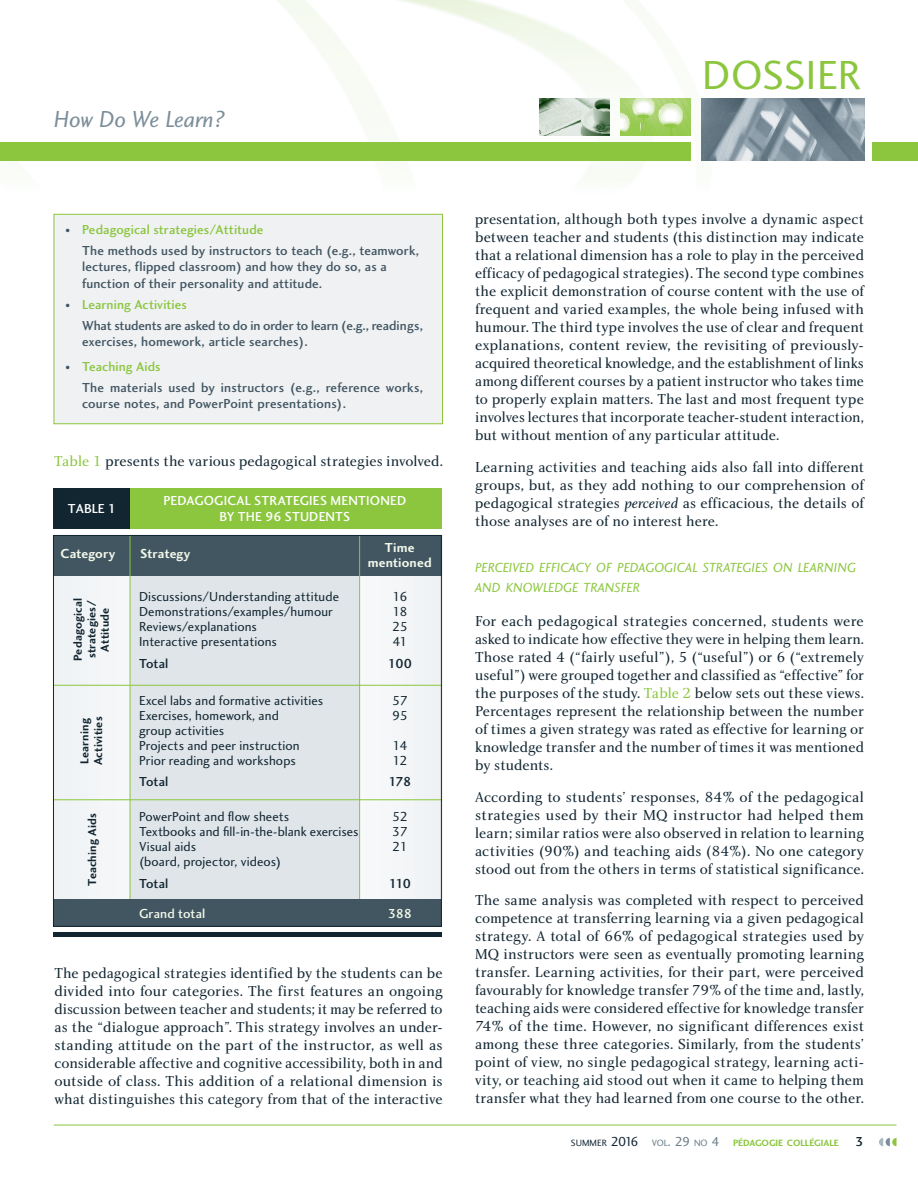
<style>
.page{position:relative;width:918px;height:1185px;background:#fff}
.page>*{position:absolute;margin:0;border:0;box-sizing:border-box;transform-origin:0 0}
.t1{font:42px "Charlotte Sans Book Plain";letter-spacing:.005em;color:#8bc63e}
.t2{font:24px "Charlotte Sans Book Italic Plain";letter-spacing:-.01em;color:#7c8e9a}
.Article__OK{font:15px/18px "Charlotte Book Plain";color:#122632;text-align:justify}
.t3{font:13.65px/19.5px "Charlotte Sans Book Italic Plain";letter-spacing:-.01em;color:#8bc63e}
.t4{font:13.5px "Charlotte Sans Book Plain";letter-spacing:.005em;color:#122632}
.E-_texte_des_notes_e{font:13.5px/16.5px "Charlotte Sans Medium Plain";letter-spacing:.01em;color:#425662}
.t5{font:13.5px "Charlotte Sans Medium Plain";letter-spacing:.01em;color:#8bc63e}
.Article__OK-2{font:13.5px/16.5px "Charlotte Sans Medium Plain";letter-spacing:.01em;color:#fff;text-align:center}
.t6{font:13.5px/15px "Charlotte Sans Bold Plain";letter-spacing:.01em;color:#f1f7e8;text-align:center}
.t7{font:13.5px "Charlotte Sans Medium Plain";color:#122632}
.t8{font:13.5px "Charlotte Sans Medium Plain";letter-spacing:.01em;color:#f1f7e8}
.t9{font:12px/13.5px "Charlotte Sans Bold Plain";letter-spacing:.015em;color:#122632;text-align:center}
.t10{font:9.45px "Charlotte Sans Bold Plain";color:#8bc63e}
.s1{font-size:10.5px;color:#425662}
.s2{color:#8bc63e}
.s3{font-family:"Charlotte Book Italic Plain"}
.s4{font-family:"Charlotte Sans Book Plain";color:#122632}
.s5{font-family:"Charlotte Sans Book Plain";font-size:13.5px;color:#122632}
.s6{font-family:"Charlotte Sans Book Plain";color:#687c88}
.s7{font-family:"Charlotte Sans Book Plain";font-size:13.5px;color:#687c88}
.s8{font-family:"Charlotte Sans Medium Plain";font-size:13.5px;color:#122632}
</style>
<div class="page">
<img style="left:0;top:0;width:918px;height:180px">
<img style="left:702px;top:99px;width:162px;height:61px">
<img style="left:620px;top:99px;width:70px;height:36px">
<img style="left:540px;top:99px;width:70px;height:36px">
<svg style="left:879px;top:1138px;width:17px;height:8px"></svg>
<hr style="left:54px;top:1124px;width:842px;height:1px;background:#8bc63e">
<div style="left:872px;top:142px;width:46px;height:18px;background:#8bc63e"></div>
<div style="left:0;top:142px;width:691px;height:18px;background:#8bc63e"></div>
<div style="left:54px;top:214px;width:389px;height:210px;background:#eff1f3;border:1px solid #8bc63e"></div>
<div style="left:53px;top:535px;width:389px;height:365px;background:#f3f5f7"></div>
<div style="left:130px;top:535px;width:230px;height:365px;background:#dfe5e9"></div>
<div style="left:126px;top:488px;width:316px;height:41px;background:#8bc63e"></div>
<div style="left:53px;top:488px;width:77px;height:41px;background:#122632"></div>
<hr style="left:53px;top:685px;width:389px;height:1px;background:#8bc63e">
<hr style="left:53px;top:799px;width:389px;height:1px;background:#8bc63e">
<div style="left:53px;top:535px;width:389px;height:40px;background:#425662"></div>
<hr style="left:130px;top:535px;width:1px;height:365px;background:#8bc63e">
<hr style="left:359px;top:535px;width:1px;height:365px;background:#8bc63e">
<div style="left:53px;top:900px;width:389px;height:27px;background:#425662"></div>
<div style="left:53px;top:535px;width:389px;height:391px;border:1px solid #122632"></div>
<div style="left:53px;top:932px;width:389px;height:5px;background:#122632"></div>
<p class="t2" style="left:54px;top:105px;width:173px">How Do We Learn?</p>
<p class="t1" style="left:702px;top:50px;width:161px">DOSSIER</p>
<p class="t5" style="left:66px;top:221px;width:199px"><span class="s1">•</span> Pedagogical strategies/Attitude</p>
<p class="E-_texte_des_notes_e" style="left:82px;top:242px;width:338px">The methods used by instructors to teach (e.g., teamwork, lectures, flipped classroom) and how they do so, as a function of their personality and attitude.</p>
<p class="t5" style="left:66px;top:296px;width:123px"><span class="s1">•</span> Learning Activities</p>
<p class="E-_texte_des_notes_e" style="left:82px;top:317px;width:342px">What students are asked to do in order to learn (e.g., readings, exercises, homework, article searches).</p>
<p class="t5" style="left:66px;top:358px;width:96px"><span class="s1">•</span> Teaching Aids</p>
<p class="E-_texte_des_notes_e" style="left:82px;top:379px;width:342px">The materials used by instructors (e.g., reference works, course notes, and PowerPoint presentations).</p>
<p class="Article__OK" style="left:54px;top:452px;width:390px"><span class="s2">Table 1</span> presents the various pedagogical strategies involved.</p>
<p class="Article__OK-2" style="left:164px;top:492px;width:244px">PEDAGOGICAL STRATEGIES MENTIONED<br>BY THE 96 STUDENTS</p>
<p class="Article__OK-2" style="left:68px;top:500px;width:50px">TABLE 1</p>
<p class="t6" style="left:61px;top:546px;width:56px">Category</p>
<p class="t6" style="left:140px;top:546px;width:52px">Strategy</p>
<p class="t6" style="left:368px;top:540px;width:65px">Time mentioned</p>
<p class="t9" style="left:71px;top:661px;width:64px;rotate:-90deg">Pedagogical strategies/<br>Attitude</p>
<p class="t9" style="left:78px;top:765px;width:50px;text-align:left;rotate:-90deg">Learning<br>Activities</p>
<p class="t9" style="left:85px;top:886px;width:74px;rotate:-90deg">Teaching Aids</p>
<p class="t4" style="left:139px;top:588px;width:201px">Discussions/Understanding attitude</p>
<p class="t4" style="left:392px;top:588px;width:17px">16</p>
<p class="t4" style="left:139px;top:603px;width:195px">Demonstrations/examples/humour</p>
<p class="t4" style="left:392px;top:603px;width:17px">18</p>
<p class="t4" style="left:139px;top:618px;width:119px">Reviews/explanations</p>
<p class="t4" style="left:392px;top:618px;width:18px">25</p>
<p class="t4" style="left:139px;top:633px;width:139px">Interactive presentations</p>
<p class="t4" style="left:392px;top:633px;width:17px">41</p>
<p class="t7" style="left:139px;top:655px;width:31px">Total</p>
<p class="t7" style="left:388px;top:655px;width:25px">100</p>
<p class="t4" style="left:139px;top:692px;width:186px">Excel labs and formative activities</p>
<p class="t4" style="left:392px;top:692px;width:17px">57</p>
<p class="t4" style="left:139px;top:707px;width:141px">Exercises, homework, and</p>
<p class="t4" style="left:392px;top:707px;width:17px">95</p>
<p class="t4" style="left:139px;top:722px;width:87px">group activities</p>
<p class="t4" style="left:139px;top:737px;width:162px">Projects and peer instruction</p>
<p class="t4" style="left:392px;top:737px;width:17px">14</p>
<p class="t4" style="left:139px;top:752px;width:158px">Prior reading and workshops</p>
<p class="t4" style="left:392px;top:752px;width:17px">12</p>
<p class="t7" style="left:139px;top:774px;width:31px">Total</p>
<p class="t7" style="left:389px;top:774px;width:24px">178</p>
<p class="t4" style="left:139px;top:809px;width:152px">PowerPoint and flow sheets</p>
<p class="t4" style="left:392px;top:809px;width:17px">52</p>
<p class="t4" style="left:139px;top:824px;width:221px">Textbooks and fill-in-the-blank exercises</p>
<p class="t4" style="left:392px;top:824px;width:17px">37</p>
<p class="t4" style="left:139px;top:839px;width:59px">Visual aids</p>
<p class="t4" style="left:392px;top:839px;width:17px">21</p>
<p class="t4" style="left:139px;top:854px;width:144px">(board, projector, videos)</p>
<p class="t7" style="left:139px;top:875px;width:31px">Total</p>
<p class="t7" style="left:389px;top:875px;width:24px">110</p>
<p class="t8" style="left:139px;top:905px;width:68px">Grand total</p>
<p class="t8" style="left:388px;top:905px;width:25px">388</p>
<p class="Article__OK" style="left:54px;top:964px;width:390px">The pedagogical strategies identified by the students can be divided into four categories. The first features an ongoing discussion between teacher and students; it may be referred to as the “dialogue approach”. This strategy involves an under&shy;standing attitude on the part of the instructor, as well as considerable affective and cognitive accessibility, both in and outside of class. This addition of a relational dimension is what distinguishes this category from that of the interactive</p>
<p class="Article__OK" style="left:475px;top:210px;width:390px">presentation, although both types involve a dynamic aspect between teacher and students (this distinction may indicate that a relational dimension has a role to play in the perceived efficacy of pedagogical strategies). The second type combines the explicit demonstration of course content with the use of frequent and varied examples, the whole being infused with humour. The third type involves the use of clear and frequent explanations, content review, the revisiting of previously&shy;acquired theoretical knowledge, and the establishment of links among different courses by a patient instructor who takes time to properly explain matters. The last and most frequent type involves lectures that incorporate teacher-student interaction, but without mention of any particular attitude.</p>
<p class="Article__OK" style="left:475px;top:457px;width:390px">Learning activities and teaching aids also fall into different groups, but, as they add nothing to our comprehension of pedagogical strategies <span class="s3">perceived</span> as efficacious, the details of those analyses are of no interest here.</p>
<p class="t3" style="left:475px;top:558px;width:382px">PERCEIVED EFFICACY OF PEDAGOGICAL STRATEGIES ON LEARNING<br>AND KNOWLEDGE TRANSFER</p>
<p class="Article__OK" style="left:475px;top:612px;width:390px">For each pedagogical strategies concerned, students were asked to indicate how effective they were in helping them learn.<br>Those rated 4 (“fairly useful”), 5 (“useful”) or 6 (“extremely useful”) were grouped together and classified as “effective” for the purposes of the study. <span class="s2">Table 2</span> below sets out these views.<br>Percentages represent the relationship between the number of times a given strategy was rated as effective for learning or knowledge transfer and the number of times it was mentioned by students.</p>
<p class="Article__OK" style="left:475px;top:787px;width:390px">According to students’ responses, 84% of the pedagogical strategies used by their MQ instructor had helped them learn; similar ratios were also observed in relation to learning activities (90%) and teaching aids (84%). No one category stood out from the others in terms of statistical significance.</p>
<p class="Article__OK" style="left:475px;top:891px;width:390px">The same analysis was completed with respect to perceived competence at transferring learning via a given pedagogical strategy. A total of 66% of pedagogical strategies used by MQ instructors were seen as eventually promoting learning transfer. Learning activities, for their part, were perceived favourably for knowledge transfer 79% of the time and, lastly, teaching aids were considered effective for knowledge transfer 74% of the time. However, no significant differences exist among these three categories. Similarly, from the students’ point of view, no single pedagogical strategy, learning acti&shy;vity, or teaching aid stood out when it came to helping them transfer what they had learned from one course to the other.</p>
<p class="t10" style="left:571px;top:1137px;width:294px"><span class="s4">SUMMER</span> <span class="s5">2016</span> <span class="s6">VOL</span><span class="s7">. 29</span> <span class="s6">NO</span> <span class="s7">4</span> PÉDAGOGIE COLLÉGIALE <span class="s8">3</span></p>
</div>
